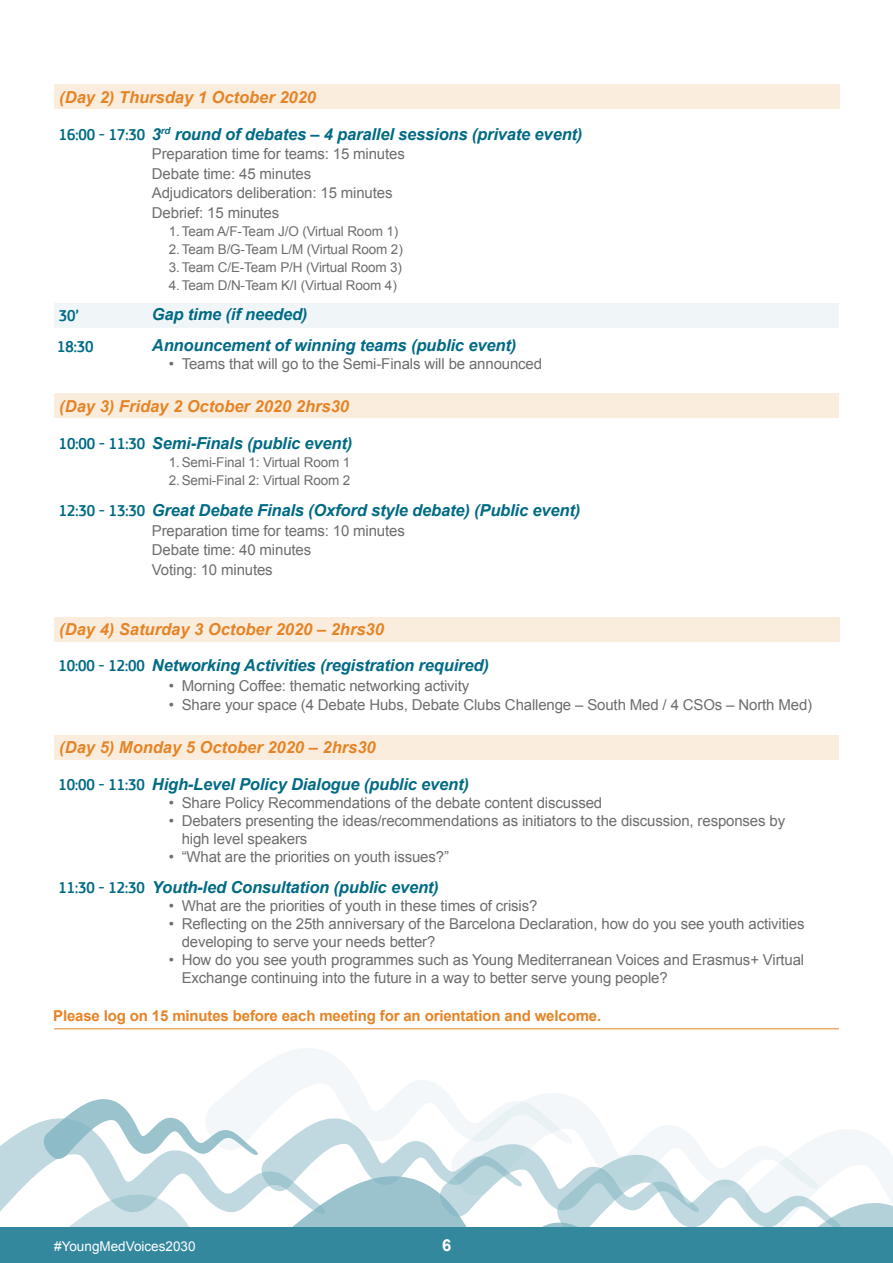
<style>
.page{position:relative;width:893px;height:1263px;background:#fff}
.page>*{position:absolute;margin:0;border:0;box-sizing:border-box;transform-origin:0 0}
.t1{font:italic 700 16.5px "Arial";letter-spacing:-.01em;color:#006a85}
.t2{font:italic 700 16.5px "Arial";color:#e58426}
.t3{font:500 16.5px "EC Square Sans Cond Pro";color:#006a85}
.t4{font:700 16.5px "Arial";color:#fff}
.t5{font:15px/18px "Arial";letter-spacing:-.01em;color:#6d6d6d}
.t6{font:700 15px "Arial";letter-spacing:-.01em;color:#e58426}
.t7{font:13.5px "Arial";letter-spacing:-.01em;color:#6d6d6d}
.t8{font:13.5px "Arial";color:#fff}
.s1{font-family:"EC Square Sans Cond Pro";font-weight:500;font-style:normal}
</style>
<div class="page">
<svg style="left:0;top:1048px;width:893px;height:179px"></svg>
<div style="left:0;top:1227px;width:893px;height:36px;background:#33889d"></div>
<div style="left:54px;top:304px;width:784px;height:24px;background:#f0f6f8"></div>
<div style="left:54px;top:84px;width:785px;height:25px;background:#fbedde"></div>
<div style="left:54px;top:394px;width:784px;height:24px;background:#fbedde"></div>
<div style="left:54px;top:617px;width:785px;height:24px;background:#fbedde"></div>
<div style="left:54px;top:735px;width:784px;height:24px;background:#fbedde"></div>
<hr style="left:54px;top:1028px;width:785px;height:1px;background:#e58426">
<p class="t2" style="left:59px;top:86px;width:258px">(Day 2) Thursday 1 October 2020</p>
<p class="t1" style="left:59px;top:123px;width:525px"><span class="s1">16:00 - 17:30</span> 3<sup>rd</sup> round of debates – 4 parallel sessions (private event)</p>
<p class="t3" style="left:59px;top:306px;width:22px">30’</p>
<p class="t3" style="left:57px;top:337px;width:38px">18:30</p>
<p class="t5" style="left:152px;top:145px;width:254px">Preparation time for teams: 15 minutes</p>
<p class="t5" style="left:152px;top:164px;width:161px">Debate time: 45 minutes</p>
<p class="t5" style="left:152px;top:184px;width:242px">Adjudicators deliberation: 15 minutes</p>
<p class="t5" style="left:152px;top:203px;width:129px">Debrief: 15 minutes</p>
<p class="t7" style="left:169px;top:222px;width:231px">1.Team A/F-Team J/O (Virtual Room 1)</p>
<p class="t7" style="left:169px;top:240px;width:235px">2.Team B/G-Team L/M (Virtual Room 2)</p>
<p class="t7" style="left:169px;top:258px;width:235px">3.Team C/E-Team P/H (Virtual Room 3)</p>
<p class="t7" style="left:169px;top:276px;width:229px">4.Team D/N-Team K/I (Virtual Room 4)</p>
<p class="t1" style="left:152px;top:304px;width:157px">Gap time (if needed)</p>
<p class="t1" style="left:152px;top:335px;width:366px">Announcement of winning teams (public event)</p>
<p class="t5" style="left:169px;top:355px;width:375px">• Teams that will go to the Semi-Finals will be announced</p>
<p class="t2" style="left:59px;top:395px;width:291px">(Day 3) Friday 2 October 2020 2hrs30</p>
<p class="t1" style="left:59px;top:433px;width:295px"><span class="s1">10:00 - 11:30</span> Semi-Finals (public event)</p>
<p class="t7" style="left:169px;top:454px;width:183px">1.Semi-Final 1: Virtual Room 1</p>
<p class="t7" style="left:169px;top:472px;width:183px">2.Semi-Final 2: Virtual Room 2</p>
<p class="t5" style="left:152px;top:521px;width:254px">Preparation time for teams: 10 minutes</p>
<p class="t5" style="left:152px;top:541px;width:161px">Debate time: 40 minutes</p>
<p class="t5" style="left:152px;top:560px;width:122px">Voting: 10 minutes</p>
<p class="t1" style="left:59px;top:500px;width:523px"><span class="s1">12:30 - 13:30</span> Great Debate Finals (Oxford style debate) (Public event)</p>
<p class="t2" style="left:59px;top:618px;width:326px">(Day 4) Saturday 3 October 2020 – 2hrs30</p>
<p class="t1" style="left:58px;top:655px;width:432px"><span class="s1">10:00 - 12:00</span> Networking Activities (registration required)</p>
<p class="t5" style="left:169px;top:677px;width:302px">• Morning Coffee: thematic networking activity</p>
<p class="t5" style="left:169px;top:696px;width:645px">• Share your space (4 Debate Hubs, Debate Clubs Challenge – South Med / 4 CSOs – North Med)</p>
<p class="t2" style="left:59px;top:737px;width:318px">(Day 5) Monday 5 October 2020 – 2hrs30</p>
<p class="t1" style="left:58px;top:774px;width:412px"><span class="s1">10:00 - 11:30</span> High-Level Policy Dialogue (public event)</p>
<p class="t5" style="left:169px;top:794px;width:435px">• Share Policy Recommendations of the debate content discussed</p>
<p class="t5" style="left:182px;top:812px;width:605px;text-indent:-13px">• Debaters presenting the ideas/recommendations as initiators to the discussion, responses by high level speakers</p>
<p class="t5" style="left:169px;top:848px;width:282px">• “What are the priorities on youth issues?”</p>
<p class="t1" style="left:58px;top:876px;width:382px"><span class="s1">11:30 - 12:30</span> Youth-led Consultation (public event)</p>
<p class="t5" style="left:169px;top:897px;width:370px">• What are the priorities of youth in these times of crisis?</p>
<p class="t5" style="left:182px;top:915px;width:624px;text-indent:-13px">• Reflecting on the 25th anniversary of the Barcelona Declaration, how do you see youth activities developing to serve your needs better?</p>
<p class="t5" style="left:182px;top:951px;width:624px;text-indent:-13px">• How do you see youth programmes such as Young Mediterranean Voices and Erasmus+ Virtual<br>Exchange continuing into the future in a way to better serve young people?</p>
<p class="t6" style="left:53px;top:1006px;width:550px">Please log on 15 minutes before each meeting for an orientation and welcome.</p>
<p class="t8" style="left:54px;top:1237px;width:143px">#YoungMedVoices2030</p>
<p class="t4" style="left:442px;top:1234px;width:11px">6</p>
</div>
